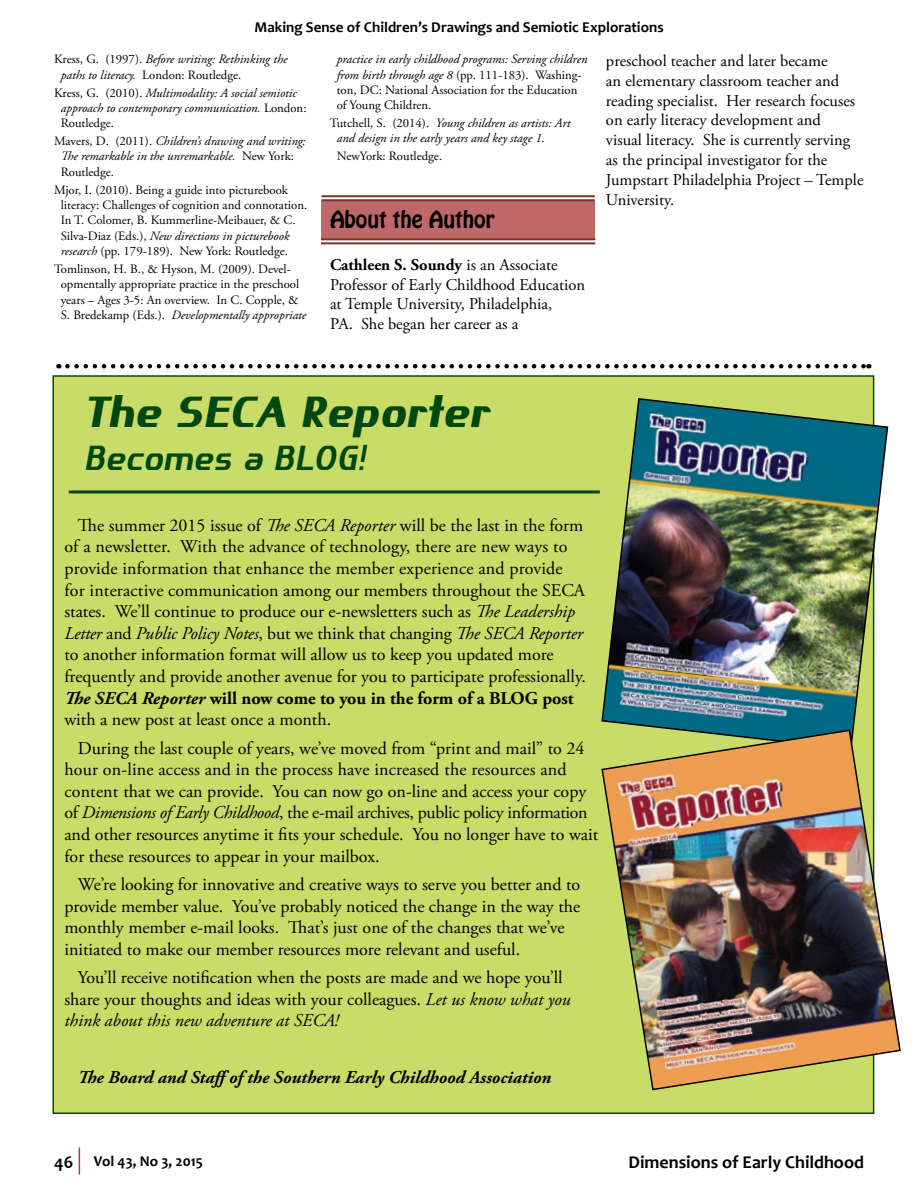
<style>
.page{position:relative;width:918px;height:1188px;background:#fff}
.page>*{position:absolute;margin:0;border:0;box-sizing:border-box;transform-origin:0 0}
.t1{font:700 45px "Mangia";color:#004712}
.t2{font:36px "Mangia";color:#004712}
.t3{font:21px "Hobo Std";color:#000}
.t4{font:18px/21.6px "Adobe Garamond Pro";color:#000}
.t5{font:italic 700 18px "Adobe Garamond Pro";color:#000}
.t6{font:700 18px "Candara";color:#000}
.t7{font:16.5px/19.8px "Adobe Garamond Pro";color:#000}
.t8{font:700 15px "Candara";color:#000}
.t9{font:12.75px/15.3px "Adobe Garamond Pro";color:#000}
.t10{font:italic 12.75px/15.3px "Adobe Garamond Pro";color:#000}
.s1{font-style:normal}
.s2{font-style:italic}
.s3{font-weight:700}
.s4{font-weight:700;font-style:italic}
.s5{font-size:18px}
</style>
<div class="page">
<svg style="left:79px;top:1148px;width:1px;height:26px"></svg>
<div style="left:322px;top:201px;width:273px;height:39px;background:#be6869"></div>
<hr style="left:322px;top:195px;width:273px;height:2px;background:#773225">
<hr style="left:322px;top:199px;width:273px;height:2px;background:#773225">
<hr style="left:321px;top:238px;width:274px;height:2px;background:#773225">
<hr style="left:321px;top:242px;width:274px;height:2px;background:#773225">
<div style="left:52px;top:375px;width:822px;height:739px;background:#c8dc67;border:2px solid #004712"></div>
<svg style="left:67px;top:364px;width:802px;height:4px"></svg>
<hr style="left:69px;top:490px;width:531px;height:3px;background:#004712">
<img style="left:601px;top:397px;width:288px;height:332px">
<img style="left:601px;top:729px;width:300px;height:362px">
<p class="t8" style="left:254px;top:18px;width:411px">Making Sense of Children’s Drawings and Semiotic Explorations</p>
<p class="t10" style="left:61px;top:52px;width:228px;text-indent:-7px"><span class="s1">Kress, G. (1997).</span> Before writing: Rethinking the paths to literacy. <span class="s1">London: Routledge.</span></p>
<p class="t10" style="left:61px;top:85px;width:247px;text-indent:-7px"><span class="s1">Kress, G. (2010).</span> Multimodality: A social semiotic approach to contemporary communication. <span class="s1">London:<br>Routledge.</span></p>
<p class="t10" style="left:61px;top:134px;width:247px;text-indent:-7px"><span class="s1">Mavers, D. (2011).</span> Children’s drawing and writing:<br>The remarkable in the unremarkable. <span class="s1">New York:<br>Routledge.</span></p>
<p class="t9" style="left:61px;top:183px;width:248px;text-indent:-7px">Mjor, I. (2010). Being a guide into picturebook literacy: Challenges of cognition and connotation.<br>In T. Colomer, B. Kummerline-Meibauer, &amp; C.<br>Silva-Diaz (Eds.), <span class="s2">New directions in picturebook research</span> (pp. 179-189). New York: Routledge.</p>
<p class="t9" style="left:61px;top:262px;width:247px;text-indent:-7px">Tomlinson, H. B., &amp; Hyson, M. (2009). Devel&shy;opmentally appropriate practice in the preschool years – Ages 3-5: An overview. In C. Copple, &amp; S. Bredekamp (Eds.). <span class="s2">Developmentally appropriate</span></p>
<p class="t9" style="left:337px;top:52px;width:252px"><span class="s2">practice in early childhood programs: Serving children from birth through age 8</span> (pp. 111-183). Washing&shy;ton, DC: National Association for the Education of Young Children.</p>
<p class="t10" style="left:337px;top:116px;width:235px;text-indent:-7px"><span class="s1">Tutchell, S. (2014).</span> Young children as artists: Art and design in the early years and key stage 1.</p>
<p class="t9" style="left:337px;top:149px;width:107px">NewYork: Routledge.</p>
<p class="t7" style="left:606px;top:51px;width:259px">preschool teacher and later became<br>an elementary classroom teacher and reading specialist. Her research focuses on early literacy development and<br>visual literacy. She is currently serving as the principal investigator for the Jumpstart Philadelphia Project – Temple University.</p>
<p class="t3" style="left:330px;top:205px;width:166px">About the Author</p>
<p class="t7" style="left:330px;top:255px;width:257px"><span class="s3">Cathleen S. Soundy</span> is an Associate Professor of Early Childhood Education at Temple University, Philadelphia,<br>PA. She began her career as a</p>
<h1 class="t1" style="left:84px;top:386px;width:407px">The SECA Reporter</h1>
<h2 class="t2" style="left:84px;top:437px;width:283px">Becomes a BLOG!</h2>
<p class="t4" style="left:64px;top:515px;width:523px;text-indent:14px">The summer 2015 issue of <span class="s2">The SECA Reporter</span> will be the last in the form of a newsletter. With the advance of technology, there are new ways to provide information that enhance the member experience and provide for interactive communication among our members throughout the SECA states. We’ll continue to produce our e-newsletters such as <span class="s2">The Leadership Letter</span> and <span class="s2">Public Policy Notes</span>, but we think that changing <span class="s2">The SECA Reporter </span>to another information format will allow us to keep you updated more frequently and provide another avenue for you to participate professionally.<br><span class="s4">The SECA Reporter</span> <span class="s3">will now come to you in the form of a BLOG post </span>with a new post at least once a month.</p>
<p class="t4" style="left:64px;top:738px;width:535px;text-indent:14px">During the last couple of years, we’ve moved from “print and mail” to 24 hour on-line access and in the process have increased the resources and content that we can provide. You can now go on-line and access your copy of <span class="s2">Dimensions of Early Childhood</span>, the e-mail archives, public policy information and other resources anytime it fits your schedule. You no longer have to wait for these resources to appear in your mailbox.</p>
<p class="t4" style="left:64px;top:874px;width:517px;text-indent:14px">We’re looking for innovative and creative ways to serve you better and to provide member value. You’ve probably noticed the change in the way the monthly member e-mail looks. That’s just one of the changes that we’ve initiated to make our member resources more relevant and useful.</p>
<p class="t4" style="left:64px;top:967px;width:508px;text-indent:14px">You’ll receive notification when the posts are made and we hope you’ll share your thoughts and ideas with your colleagues. <span class="s2">Let us know what you think about this new adventure at SECA!</span></p>
<p class="t5" style="left:78px;top:1067px;width:475px">The Board and Staffof the Southern Early Childhood Association</p>
<p class="t8" style="left:54px;top:1152px;width:150px"><span class="s5">46</span> Vol 43, No 3, 2015</p>
<p class="t6" style="left:629px;top:1150px;width:237px">Dimensions of Early Childhood</p>
</div>
